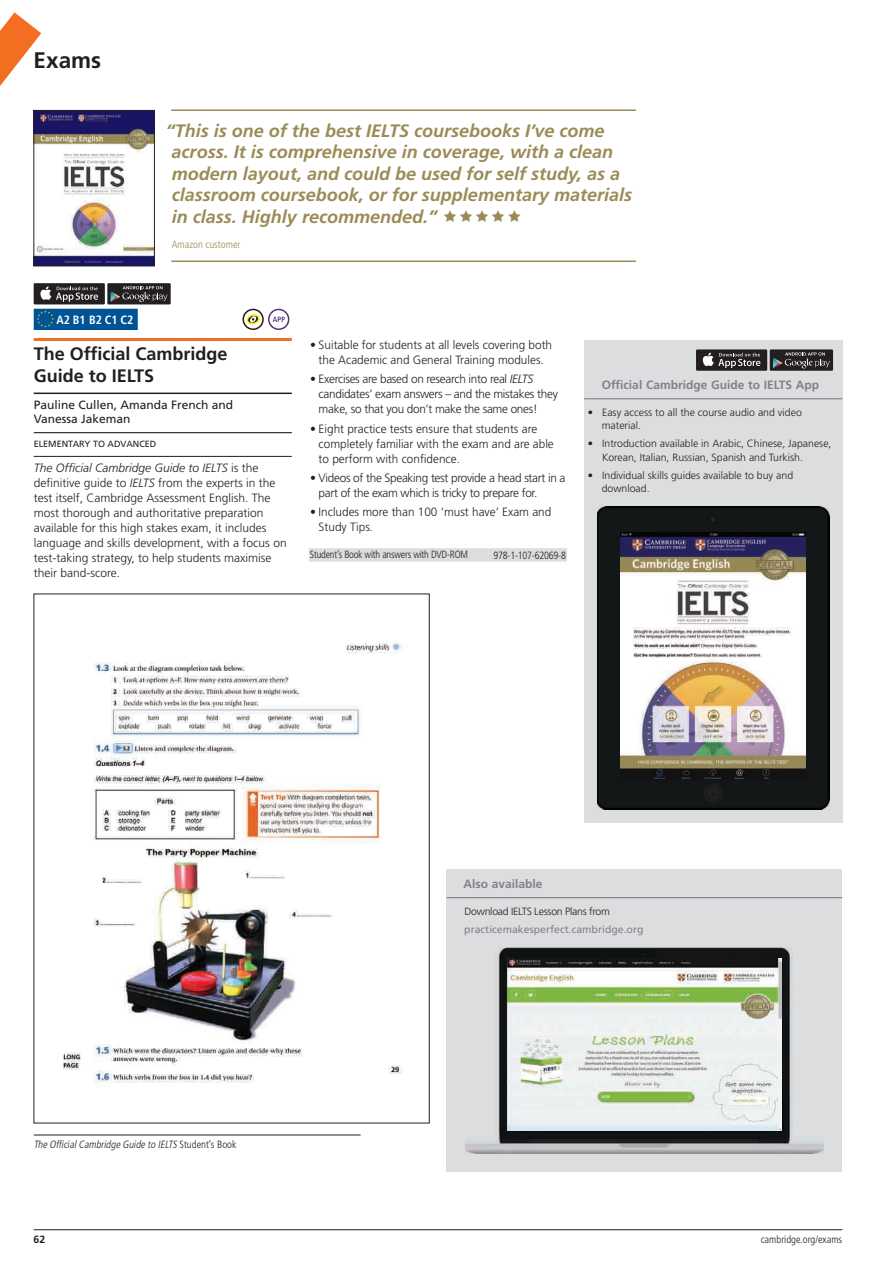
<style>
.page{position:relative;width:893px;height:1263px;background:#fff}
.page>*{position:absolute;margin:0;border:0;box-sizing:border-box;transform-origin:0 0}
.t1{font:700 22.5px "Frutiger LTACE";color:#231f20}
.t2{font:italic 700 18px/21.6px "Frutiger LTACE";color:#9a8c56}
.t3{font:700 18px/21.6px "Frutiger LTACE";color:#231f20}
.t4{font:300 12px/15px "Frutiger LTACE";color:#231f20}
.t5{font:300 12px/15px "Frutiger LTACE";letter-spacing:-.025em;color:#231f20}
.t6{font:700 12px "Frutiger LTACE";color:#808285}
.t7{font:12px/14.4px "Frutiger LTACE";color:#231f20}
.t8{font:700 condensed 12px "Frutiger LTACE";color:#fff}
.t9{font:300 10.5px/13.5px "Frutiger LTACE";color:#231f20}
.t10{font:300 condensed 10.5px "Frutiger LTACE";letter-spacing:-.02em;color:#231f20}
.t11{font:italic 300 condensed 10.5px "Frutiger LTACE";color:#231f20}
.t12{font:10.5px "Frutiger LTACE";color:#808285}
.t13{font:300 10.5px "Frutiger LTACE";letter-spacing:-.025em;color:#231f20}
.t14{font:300 condensed 10.5px "Frutiger LTACE";color:#231f20}
.t15{font:300 condensed 10.5px "Frutiger LTACE";color:#9a8c56}
.t16{font:700 10.5px "Frutiger LTACE";color:#231f20}
.t17{font:9px "Frutiger LTACE";color:#231f20}
.s1{font-style:italic}
.s2{font-style:normal}
</style>
<div class="page">
<hr style="left:34px;top:1228px;width:808px;height:1px;background:#231f20">
<svg style="left:0;top:12px;width:41px;height:74px"></svg>
<img style="left:63px;top:642px;width:343px;height:442px">
<hr style="left:34px;top:1134px;width:326px;height:1px;background:#231f20">
<img style="left:36px;top:112px;width:116px;height:152px">
<div style="left:34px;top:110px;width:120px;height:156px;border:1px solid #231f20"></div>
<div style="left:309px;top:548px;width:257px;height:13px;background:#dcdddf"></div>
<div style="left:34px;top:308px;width:104px;height:22px;background:#005495"></div>
<hr style="left:34px;top:338px;width:258px;height:3px;background:#f36e21">
<hr style="left:34px;top:392px;width:258px;height:2px;background:#231f20">
<hr style="left:34px;top:432px;width:258px;height:1px;background:#231f20">
<hr style="left:34px;top:456px;width:258px;height:1px;background:#231f20">
<svg style="left:37px;top:310px;width:17px;height:17px"></svg>
<div style="left:34px;top:283px;width:71px;height:21px;background:#231f20"></div>
<svg style="left:40px;top:286px;width:58px;height:16px"></svg>
<div style="left:107px;top:283px;width:64px;height:21px;background:#231f20"></div>
<svg style="left:111px;top:286px;width:56px;height:16px"></svg>
<svg style="left:242px;top:308px;width:47px;height:22px"></svg>
<div style="left:584px;top:340px;width:258px;height:482px;background:#dcdddf"></div>
<hr style="left:584px;top:398px;width:258px;height:1px;background:#808285">
<div style="left:695px;top:349px;width:71px;height:21px;background:#231f20"></div>
<svg style="left:702px;top:352px;width:58px;height:16px"></svg>
<div style="left:769px;top:349px;width:63px;height:21px;background:#231f20"></div>
<svg style="left:773px;top:352px;width:56px;height:16px"></svg>
<div style="left:597px;top:506px;width:232px;height:302px;background:#141717"></div>
<img style="left:620px;top:532px;width:185px;height:247px">
<hr style="left:171px;top:109px;width:464px;height:2px;background:#9a8c56">
<hr style="left:171px;top:260px;width:464px;height:2px;background:#9a8c56">
<div style="left:446px;top:868px;width:395px;height:303px;background:#dcdddf"></div>
<hr style="left:446px;top:896px;width:395px;height:2px;background:#808285">
<img style="left:465px;top:947px;width:358px;height:205px">
<img style="left:507px;top:957px;width:274px;height:172px">
<h1 class="t1" style="left:34px;top:46px;width:69px">Exams</h1>
<p class="t2" style="left:171px;top:119px;width:462px;text-indent:-6px">“This is one of the best IELTS coursebooks I’ve come across. It is comprehensive in coverage, with a clean modern layout, and could be used for self study, as a classroom coursebook, or for supplementary materials in class. Highly recommended.”</p>
<p class="t15" style="left:172px;top:238px;width:70px">Amazon customer</p>
<p class="t8" style="left:56px;top:312px;width:79px">A2 B1 B2 C1 C2</p>
<h2 class="t3" style="left:34px;top:343px;width:195px">The Official Cambridge<br>Guide to IELTS</h2>
<p class="t7" style="left:34px;top:397px;width:201px">Pauline Cullen, Amanda French and<br>Vanessa Jakeman</p>
<p class="t17" style="left:34px;top:438px;width:124px">ELEMENTARY TO ADVANCED</p>
<p class="t4" style="left:34px;top:460px;width:254px"><span class="s1">The Official Cambridge Guide to IELTS</span> is the definitive guide to <span class="s1">IELTS</span> from the experts in the test itself, Cambridge Assessment English. The most thorough and authoritative preparation available for this high stakes exam, it includes language and skills development, with a focus on test-taking strategy, to help students maximise their band-score.</p>
<p class="t4" style="left:310px;top:337px;width:243px;text-align:center">• Suitable for students at all levels covering both the Academic and General Training modules.</p>
<p class="t5" style="left:318px;top:372px;width:241px;text-indent:-9px">• Exercises are based on research into real <span class="s1">IELTS </span>candidates’ exam answers – and the mistakes they make, so that you don’t make the same ones!</p>
<p class="t4" style="left:318px;top:421px;width:236px;text-indent:-9px">• Eight practice tests ensure that students are completely familiar with the exam and are able to perform with confidence.</p>
<p class="t5" style="left:318px;top:470px;width:248px;text-indent:-9px">• Videos of the Speaking test provide a head start in a part of the exam which is tricky to prepare for.</p>
<p class="t4" style="left:318px;top:504px;width:234px;text-indent:-9px">• Includes more than 100 ‘must have’ Exam and<br>Study Tips.</p>
<p class="t10" style="left:310px;top:548px;width:160px">Student’s Book with answers with DVD-ROM</p>
<p class="t10" style="left:493px;top:549px;width:74px">978-1-107-62069-8</p>
<p class="t6" style="left:601px;top:377px;width:219px">Official Cambridge Guide to IELTS App</p>
<p class="t9" style="left:601px;top:405px;width:201px;text-indent:-14px">• Easy access to all the course audio and video material.</p>
<p class="t9" style="left:601px;top:437px;width:231px;text-indent:-14px">• Introduction available in Arabic, Chinese, Japanese,<br>Korean, Italian, Russian, Spanish and Turkish.</p>
<p class="t9" style="left:601px;top:468px;width:193px;text-indent:-14px">• Individual skills guides available to buy and download.</p>
<p class="t11" style="left:34px;top:1138px;width:204px">The OfficialCambridge Guide to IELTS <span class="s2">S t u d e n t ’s B o o k</span></p>
<p class="t6" style="left:463px;top:876px;width:81px">Also available</p>
<p class="t13" style="left:464px;top:905px;width:147px">Download IELTS Lesson Plans from</p>
<p class="t12" style="left:464px;top:922px;width:181px">practicemakesperfect.cambridge.org</p>
<p class="t16" style="left:34px;top:1232px;width:13px">62</p>
<p class="t14" style="left:760px;top:1232px;width:83px">cambridge.org/exams</p>
</div>
